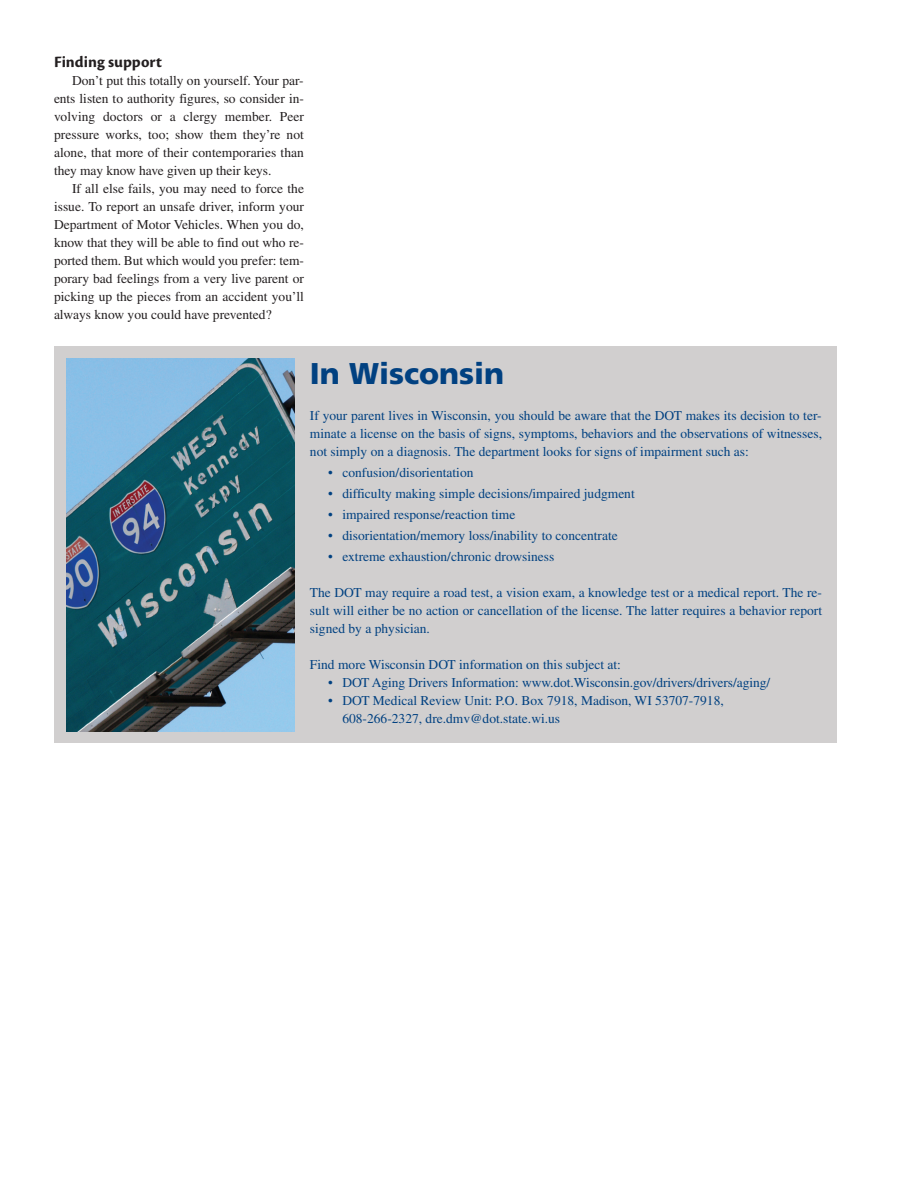
<style>
.page{position:relative;width:918px;height:1188px;background:#fff}
.page>*{position:absolute;margin:0;border:0;box-sizing:border-box;transform-origin:0 0}
.t1{font:900 30px "Frutiger";color:#014181}
.t2{font:700 16.5px "Cronos Pro";color:#231f20}
.t3{font:13.5px/18px "Times";color:#014181;text-align:justify}
.t4{font:13.5px/18px "Times";color:#231f20;text-align:justify}
</style>
<div class="page">
<div style="left:54px;top:346px;width:783px;height:397px;background:#d1cfcf"></div>
<img style="left:66px;top:358px;width:229px;height:373px">
<p class="t2" style="left:54px;top:56px;width:110px">Finding support</p>
<p class="t4" style="left:54px;top:73px;width:252px;text-indent:18px">Don’t put this totally on yourself. Your par&shy;ents listen to authority figures, so consider in&shy;volving doctors or a clergy member. Peer pressure works, too; show them they’re not alone, that more of their contemporaries than they may know have given up their keys.</p>
<p class="t4" style="left:54px;top:181px;width:252px;text-indent:18px">If all else fails, you may need to force the issue. To report an unsafe driver, inform your Department of Motor Vehicles. When you do, know that they will be able to find out who re&shy;ported them. But which would you prefer: tem&shy;porary bad feelings from a very live parent or picking up the pieces from an accident you’ll always know you could have prevented?</p>
<h1 class="t1" style="left:310px;top:361px;width:196px">In Wisconsin</h1>
<p class="t3" style="left:310px;top:407px;width:514px">If your parent lives in Wisconsin, you should be aware that the DOT makes its decision to ter&shy;minate a license on the basis of signs, symptoms, behaviors and the observations of witnesses, not simply on a diagnosis. The department looks for signs of impairment such as:</p>
<p class="t3" style="left:328px;top:464px;width:147px">• confusion/disorientation</p>
<p class="t3" style="left:328px;top:485px;width:308px">• difficulty making simple decisions/impaired judgment</p>
<p class="t3" style="left:328px;top:506px;width:189px">• impaired response/reaction time</p>
<p class="t3" style="left:328px;top:527px;width:291px">• disorientation/memory loss/inability to concentrate</p>
<p class="t3" style="left:328px;top:548px;width:228px">• extreme exhaustion/chronic drowsiness</p>
<p class="t3" style="left:310px;top:584px;width:514px">The DOT may require a road test, a vision exam, a knowledge test or a medical report. The re&shy;sult will either be no action or cancellation of the license. The latter requires a behavior report signed by a physician.</p>
<p class="t3" style="left:310px;top:656px;width:313px">Find more Wisconsin DOT information on this subject at:</p>
<p class="t3" style="left:328px;top:674px;width:444px">• DOT Aging Drivers Information: www.dot.Wisconsin.gov/drivers/drivers/aging/</p>
<p class="t3" style="left:342px;top:692px;width:383px;text-indent:-14px">• DOT Medical Review Unit: P.O. Box 7918, Madison, WI 53707-7918,<br>608-266-2327, dre.dmv@dot.state.wi.us</p>
</div>
